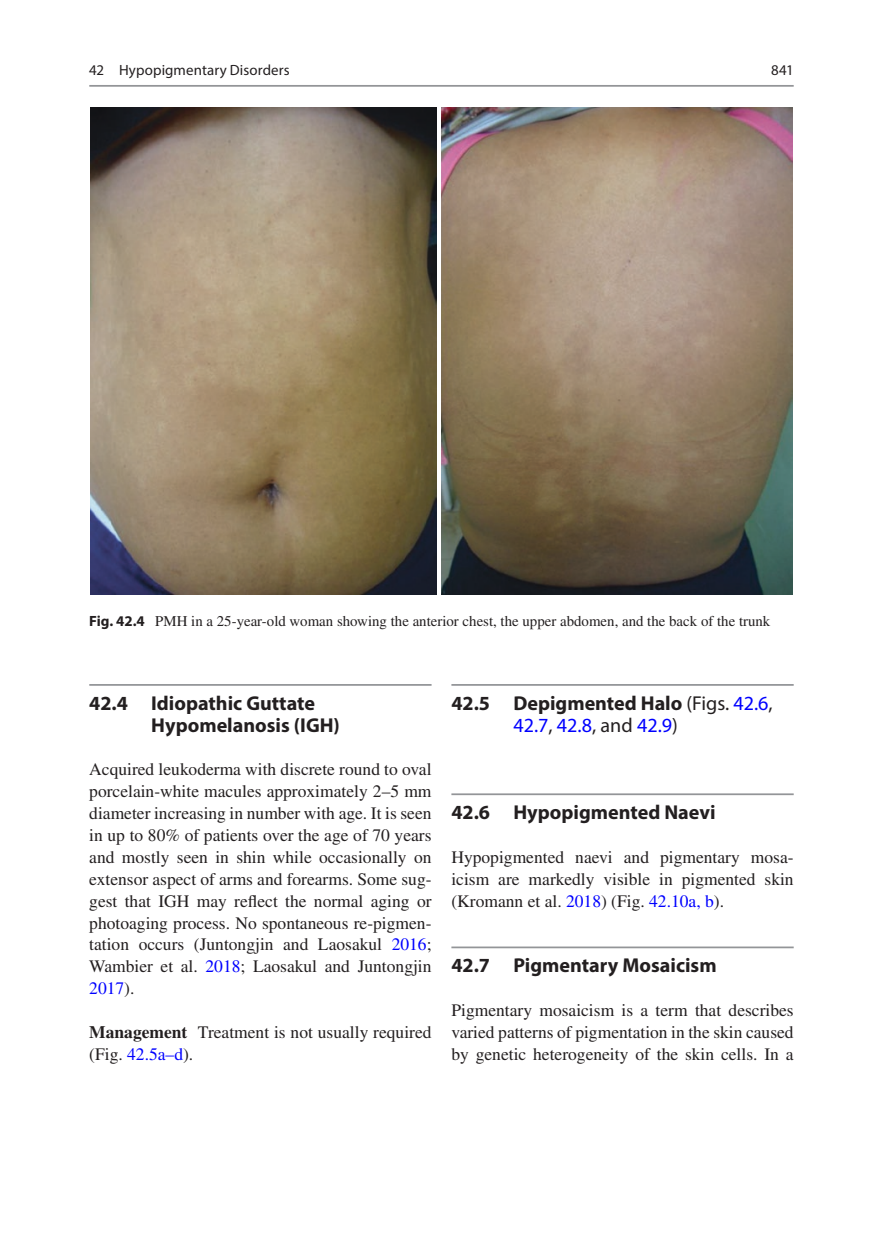
<style>
.page{position:relative;width:883px;height:1260px;background:#fff}
.page>*{position:absolute;margin:0;border:0;box-sizing:border-box;transform-origin:0 0}
.t1{font:700 20.12px/21.9px "Myriad Pro";color:#231f20}
.t2{font:17.5px/21.9px "Times LT Std";color:#231f20;text-align:justify}
.t3{font:14.88px "Times LT Std";color:#231f20}
.t4{font:14.88px "Myriad Pro Regular 3";letter-spacing:.01em;color:#231f20}
.t5{font:14.88px "Myriad Pro";color:#231f20}
.s1{font-family:"Myriad Pro";font-weight:700}
.s2{color:#00f}
.s3{font-weight:700}
.s4{font-weight:400}
.s5{font-weight:400;color:#00f}
</style>
<div class="page">
<hr style="left:89px;top:684px;width:343px;height:2px;background:#939598">
<hr style="left:451px;top:684px;width:343px;height:2px;background:#939598">
<hr style="left:451px;top:793px;width:343px;height:2px;background:#939598">
<hr style="left:451px;top:947px;width:343px;height:1px;background:#939598">
<img style="left:90px;top:107px;width:346px;height:488px">
<img style="left:441px;top:107px;width:352px;height:488px">
<hr style="left:89px;top:85px;width:705px;height:2px;background:#939598">
<p class="t4" style="left:89px;top:61px;width:202px">42 Hypopigmentary Disorders</p>
<p class="t5" style="left:771px;top:61px;width:24px">841</p>
<p class="t3" style="left:89px;top:613px;width:683px"><span class="s1">Fig. 42.4</span> PMH in a 25-year-old woman showing the anterior chest, the upper abdomen, and the back of the trunk</p>
<p class="t1" style="left:151px;top:691px;width:190px;text-indent:-62px">42.4 Idiopathic Guttate<br>Hypomelanosis (IGH)</p>
<p class="t2" style="left:89px;top:759px;width:344px">Acquired leukoderma with discrete round to oval porcelain-white macules approximately 2–5 mm diameter increasing in number with age. It is seen in up to 80% of patients over the age of 70 years and mostly seen in shin while occasionally on extensor aspect of arms and forearms. Some sug&shy;gest that IGH may reflect the normal aging or photoaging process. No spontaneous re-pigmen&shy;tation occurs (Juntongjin and Laosakul <span class="s2">2016</span>; Wambier et al. <span class="s2">2018</span>; Laosakul and Juntongjin <span class="s2">2017</span>).</p>
<p class="t2" style="left:89px;top:1021px;width:344px"><span class="s3">Management</span> Treatment is not usually required (Fig. <span class="s2">42.5a–d</span>).</p>
<p class="t1" style="left:513px;top:691px;width:261px;text-indent:-62px">42.5 Depigmented Halo <span class="s4">(Figs.</span> <span class="s5">42.6</span><span class="s4">,<br></span><span class="s5">42.7</span><span class="s4">,</span> <span class="s5">42.8</span><span class="s4">, and</span> <span class="s5">42.9</span><span class="s4">)</span></p>
<p class="t1" style="left:451px;top:801px;width:266px">42.6 Hypopigmented Naevi</p>
<p class="t2" style="left:451px;top:846px;width:344px">Hypopigmented naevi and pigmentary mosa&shy;icism are markedly visible in pigmented skin (Kromann et al. <span class="s2">2018</span>) (Fig. <span class="s2">42.10a, b</span>).</p>
<p class="t1" style="left:451px;top:954px;width:267px">42.7 Pigmentary Mosaicism</p>
<p class="t2" style="left:451px;top:999px;width:344px">Pigmentary mosaicism is a term that describes varied patterns of pigmentation in the skin caused by genetic heterogeneity of the skin cells. In a</p>
</div>
